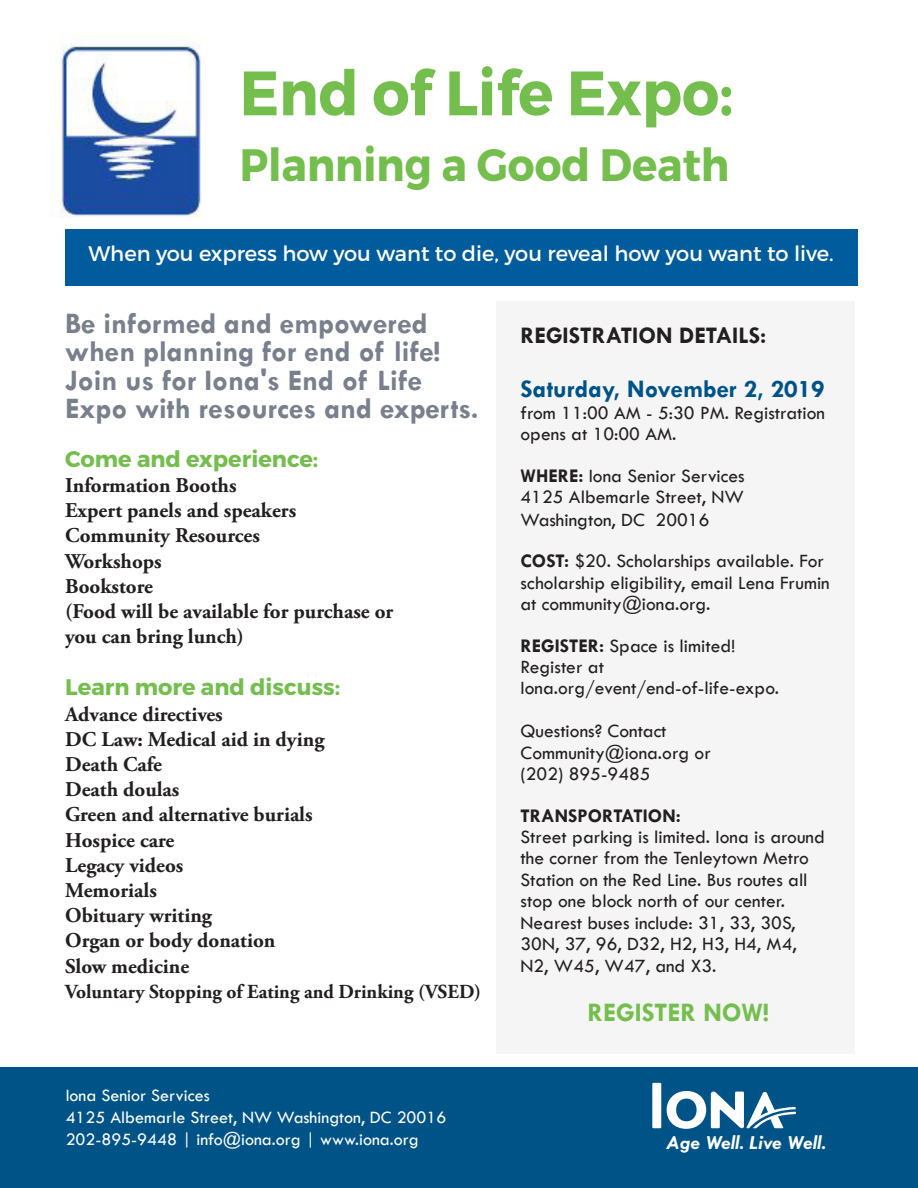
<style>
.page{position:relative;width:918px;height:1188px;background:#fff}
.page>*{position:absolute;margin:0;border:0;box-sizing:border-box;transform-origin:0 0}
.Headlines{font:700 62.55px "Montserrat";color:#74be4d;scale:.93 1}
.Headlines-2{font:700 45.3px "Montserrat";color:#74be4d;scale:.93 1}
.Headlines-3{font:700 30px/28.5px "Tw Cen";color:#77808c}
.Text{font:700 27px "Tw Cen";color:#74be4d}
.Text-2{font:700 25.5px "Tw Cen";color:#005387}
.Subhead{font:700 24px "Tw Cen";color:#231f20}
.text{font:700 22.5px "Montserrat";color:#74be4d}
.Headlines-4{font:700 22.5px "Montserrat";color:#74be4d}
.text-2{font:700 21px/25.2px "Adobe Garamond Pro";color:#231f20}
.t1{font:21px "Montserrat";color:#fff}
.text-3{font:700 19.95px "Adobe Garamond Pro";color:#231f20}
.t2{font:italic 700 19.95px "Tw Cen";color:#fff;scale:1.05 1}
.Text-3{font:19.5px/21.5px "Tw Cen";color:#231f20}
.t3{font:18px "Tw Cen";color:#fff}
.s1{font-weight:700}
</style>
<div class="page">
<div style="left:497px;top:301px;width:358px;height:753px;background:#f5f5f5"></div>
<div style="left:0;top:1067px;width:918px;height:121px;background:#005387"></div>
<div style="left:652px;top:1083px;width:9px;height:45px;background:#fff"></div>
<svg style="left:667px;top:1091px;width:129px;height:38px"></svg>
<div style="left:65px;top:229px;width:793px;height:56px;background:#005c9c"></div>
<img style="left:50px;top:35px;width:151px;height:183px">
<p class="Headlines" style="left:240px;top:54px;width:532px">End of Life Expo:</p>
<p class="Headlines-2" style="left:240px;top:137px;width:528px">Planning a Good Death</p>
<p class="t1" style="left:89px;top:241px;width:747px">When you express how you want to die, you reveal how you want to live.</p>
<p class="Headlines-3" style="left:65px;top:308px;width:415px">Be informed and empowered when planning for end of life!<br>Join us for Iona's End of Life<br>Expo with resources and experts.</p>
<p class="Headlines-4" style="left:65px;top:445px;width:255px">Come and experience:</p>
<p class="text-2" style="left:65px;top:473px;width:173px">Information Booths</p>
<p class="text-2" style="left:65px;top:498px;width:232px">Expert panels and speakers</p>
<p class="text-2" style="left:65px;top:523px;width:196px">Community Resources</p>
<p class="text-2" style="left:65px;top:549px;width:98px">Workshops</p>
<p class="text-2" style="left:65px;top:574px;width:89px">Bookstore</p>
<p class="text-2" style="left:65px;top:599px;width:330px">(Food will be available for purchase or you can bring lunch)</p>
<p class="text" style="left:65px;top:673px;width:276px">Learn more and discuss:</p>
<p class="text-2" style="left:65px;top:702px;width:159px">Advance directives</p>
<p class="text-2" style="left:65px;top:727px;width:261px">DC Law: Medical aid in dying</p>
<p class="text-2" style="left:65px;top:752px;width:98px">Death Cafe</p>
<p class="text-2" style="left:65px;top:777px;width:116px">Death doulas</p>
<p class="text-2" style="left:65px;top:802px;width:249px">Green and alternative burials</p>
<p class="text-2" style="left:65px;top:828px;width:111px">Hospice care</p>
<p class="text-2" style="left:65px;top:853px;width:120px">Legacy videos</p>
<p class="text-2" style="left:65px;top:878px;width:93px">Memorials</p>
<p class="text-2" style="left:65px;top:903px;width:148px">Obituary writing</p>
<p class="text-2" style="left:65px;top:928px;width:212px">Organ or body donation</p>
<p class="text-2" style="left:65px;top:954px;width:126px">Slow medicine</p>
<p class="text-3" style="left:65px;top:980px;width:417px">Voluntary Stopping of Eating and Drinking (VSED)</p>
<p class="Subhead" style="left:521px;top:321px;width:247px">REGISTRATION DETAILS:</p>
<p class="Text-2" style="left:521px;top:374px;width:306px">Saturday, November 2, 2019</p>
<p class="Text-3" style="left:521px;top:402px;width:306px">from 11:00 AM - 5:30 PM. Registration opens at 10:00 AM.</p>
<p class="Text-3" style="left:521px;top:464px;width:226px;line-height:22.2px;text-align:justify"><span class="s1">WHERE:</span> Iona Senior Services 4125 Albemarle Street, NW Washington, DC 20016</p>
<p class="Text-3" style="left:521px;top:550px;width:311px"><span class="s1">COST:</span> $20. Scholarships available. For scholarship eligibility, email Lena Frumin at community@iona.org.</p>
<p class="Text-3" style="left:521px;top:635px;width:260px"><span class="s1">REGISTER:</span> Space is limited!<br>Register at<br>Iona.org/event/end-of-life-expo.</p>
<p class="Text-3" style="left:521px;top:720px;width:192px">Questions? Contact<br>Community@iona.org or (202) 895-9485</p>
<p class="Text-3" style="left:521px;top:805px;width:306px"><span class="s1">TRANSPORTATION:<br></span>Street parking is limited. Iona is around the corner from the Tenleytown Metro<br>Station on the Red Line. Bus routes all stop one block north of our center.<br>Nearest buses include: 31, 33, 30S,<br>30N, 37, 96, D32, H2, H3, H4, M4,<br>N2, W45, W47, and X3.</p>
<p class="Text" style="left:587px;top:996px;width:183px">REGISTER NOW!</p>
<p class="t3" style="left:66px;top:1085px;width:145px">Iona Senior Services</p>
<p class="t3" style="left:66px;top:1106px;width:382px">4125 Albemarle Street, NW Washington, DC 20016</p>
<p class="t3" style="left:66px;top:1129px;width:355px">202-895-9448 | info@iona.org | www.iona.org</p>
<p class="t2" style="left:667px;top:1131px;width:153px">Age Well. Live Well.</p>
</div>
